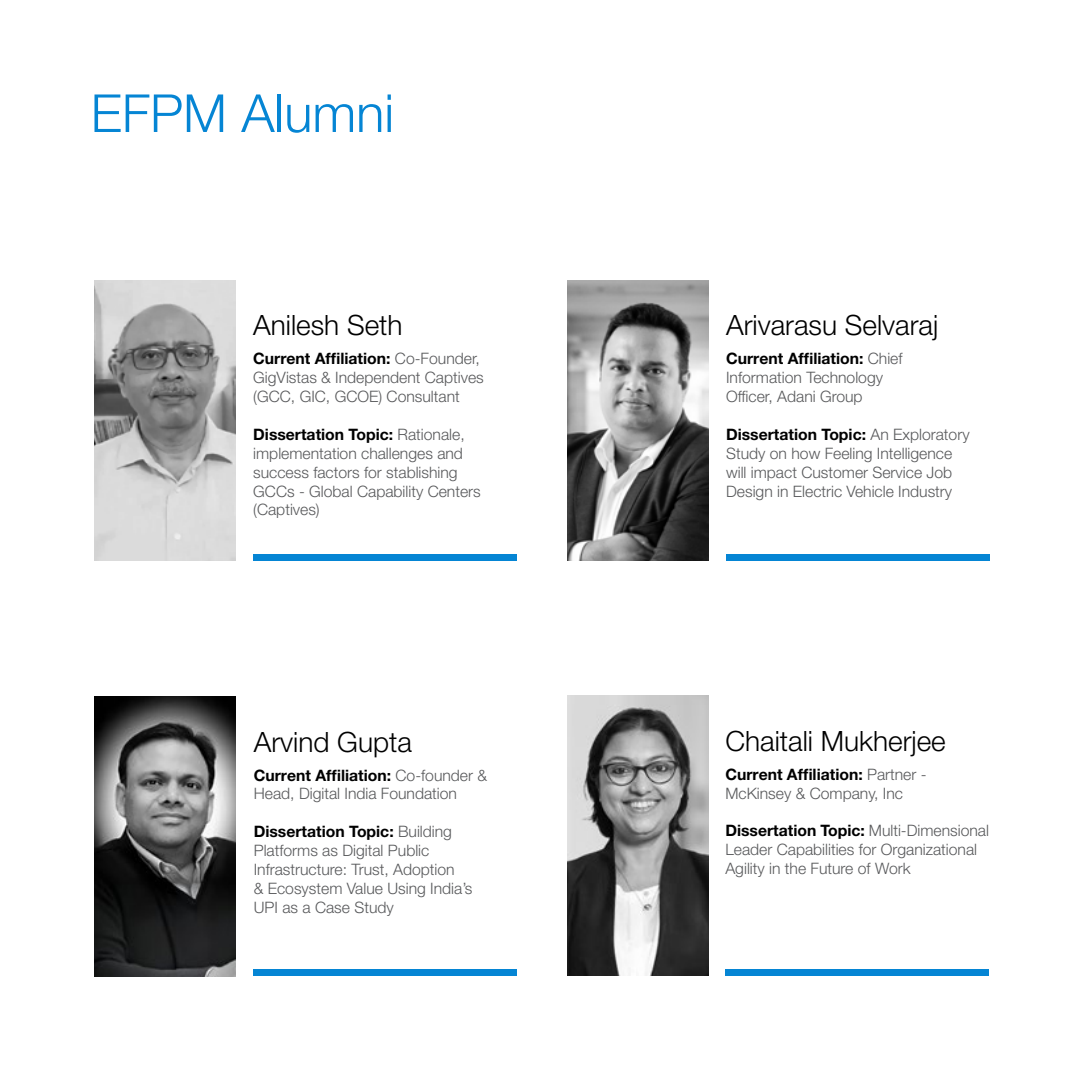
<style>
.page{position:relative;width:1071px;height:1071px;background:#fff}
.page>*{position:absolute;margin:0;border:0;box-sizing:border-box;transform-origin:0 0}
.t1{font:300 52.5px "Helvetica Neue LT Std";color:#0585d4}
.t2{font:300 28px "Helvetica Neue LT Std";color:#000}
.t3{font:300 15.75px/18.9px "Helvetica Neue LT Std";color:#58595b}
.s1{font-weight:700;color:#000}
</style>
<div class="page">
<div style="left:253px;top:554px;width:264px;height:6px;background:#0585d4"></div>
<img style="left:94px;top:281px;width:142px;height:279px">
<div style="left:726px;top:554px;width:263px;height:6px;background:#0585d4"></div>
<img style="left:567px;top:281px;width:141px;height:279px">
<div style="left:254px;top:969px;width:263px;height:7px;background:#0585d4"></div>
<img style="left:94px;top:697px;width:142px;height:279px">
<div style="left:725px;top:969px;width:264px;height:7px;background:#0585d4"></div>
<img style="left:567px;top:696px;width:141px;height:280px">
<h1 class="t1" style="left:91px;top:81px;width:305px">EFPM Alumni</h1>
<h2 class="t2" style="left:253px;top:308px;width:151px">Anilesh Seth</h2>
<p class="t3" style="left:253px;top:349px;width:232px"><span class="s1">Current Affiliation:</span> Co-Founder,<br>GigVistas &amp; Independent Captives (GCC, GIC, GCOE) Consultant</p>
<p class="t3" style="left:253px;top:424px;width:229px"><span class="s1">Dissertation Topic:</span> Rationale, implementation challenges and success factors for stablishing<br>GCCs - Global Capability Centers (Captives)</p>
<h2 class="t2" style="left:254px;top:725px;width:160px">Arvind Gupta</h2>
<p class="t3" style="left:254px;top:765px;width:235px"><span class="s1">Current Affiliation:</span> Co-founder &amp;<br>Head, Digital India Foundation</p>
<p class="t3" style="left:254px;top:822px;width:220px"><span class="s1">Dissertation Topic:</span> Building<br>Platforms as Digital Public<br>Infrastructure: Trust, Adoption<br>&amp; Ecosystem Value Using India’s<br>UPI as a Case Study</p>
<h2 class="t2" style="left:726px;top:308px;width:214px">Arivarasu Selvaraj</h2>
<p class="t3" style="left:726px;top:349px;width:178px"><span class="s1">Current Affiliation:</span> Chief<br>Information Technology<br>Officer, Adani Group</p>
<p class="t3" style="left:726px;top:424px;width:245px"><span class="s1">Dissertation Topic:</span> An Exploratory Study on how Feeling Intelligence will impact Customer Service Job Design in Electric Vehicle Industry</p>
<h2 class="t2" style="left:725px;top:724px;width:222px">Chaitali Mukherjee</h2>
<p class="t3" style="left:725px;top:764px;width:203px"><span class="s1">Current Affiliation:</span> Partner -<br>McKinsey &amp; Company, Inc</p>
<p class="t3" style="left:725px;top:821px;width:265px"><span class="s1">Dissertation Topic:</span> Multi-Dimensional<br>Leader Capabilities for Organizational<br>Agility in the Future of Work</p>
</div>
